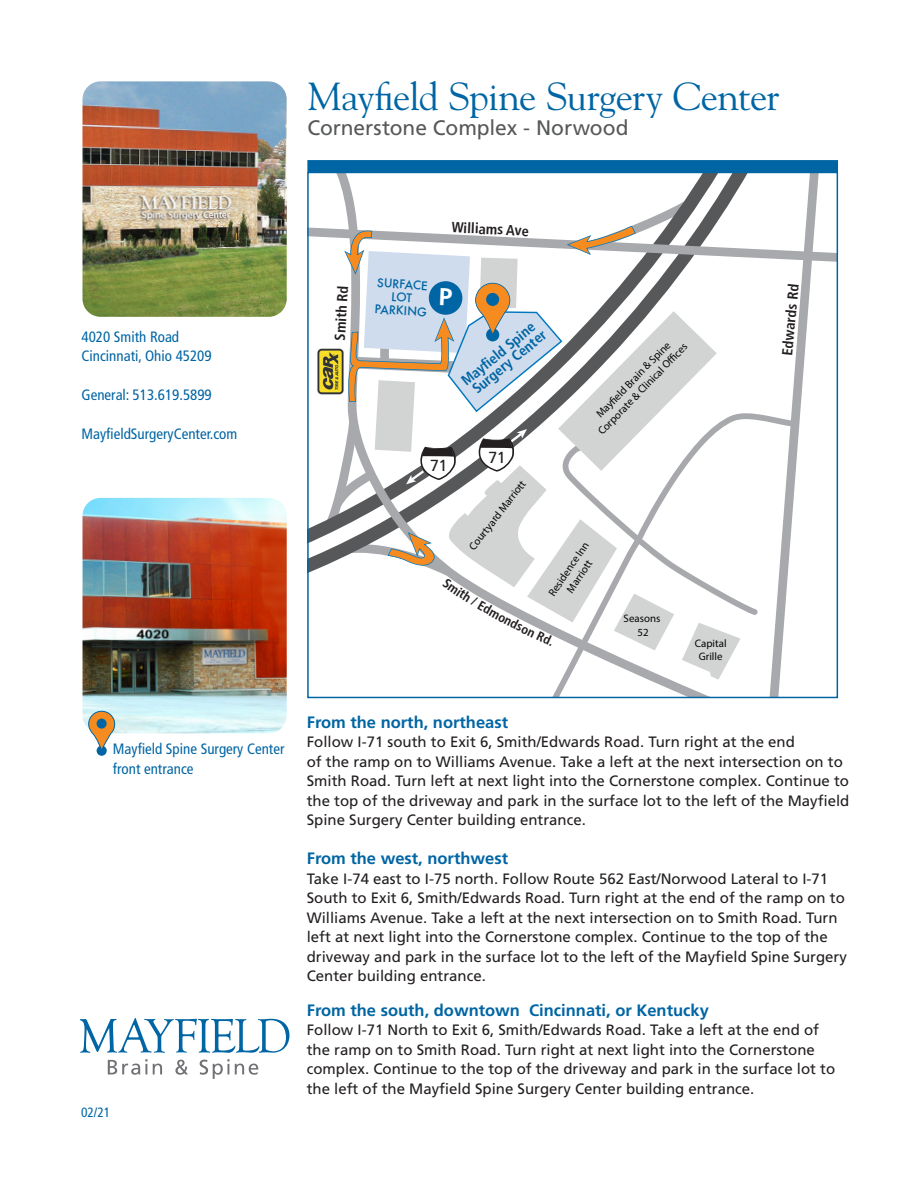
<style>
.page{position:relative;width:918px;height:1188px;background:#fff}
.page>*{position:absolute;margin:0;border:0;box-sizing:border-box;transform-origin:0 0}
.t1{font:39px "Goudy Std";letter-spacing:-.02em;color:#0065a4}
.Subtitle{font:21px "Frutiger LT Std";letter-spacing:-.005em;color:#57585a}
.t2{font:700 16.5px "Frutiger LT Std";color:#0065a4}
.t3{font:16.05px "Frutiger LT Std";color:#231f20}
.Body_Text{font:15px/19.5px "Frutiger LT Std";color:#231f20}
.Sidebar_location{font:condensed 15px/19.5px "Frutiger LT Std";color:#0065a4}
.t4{font:700 condensed 14.55px "Frutiger LT Std";color:#231f20}
.t5{font:700 condensed 14.55px/13px "Frutiger LT Std";color:#0065a4}
.Date_Printed{font:condensed 13.5px "Frutiger LT Std";color:#0065a4}
.t6{font:500 11.7px/13px "Futura";color:#0065a4;text-align:center}
.t7{font:10.95px/13px "Myriad Pro";color:#050504;text-align:center}
</style>
<div class="page">
<svg style="left:81px;top:1018px;width:208px;height:35px"></svg>
<svg style="left:108px;top:1059px;width:54px;height:16px"></svg>
<svg style="left:175px;top:1060px;width:13px;height:15px"></svg>
<svg style="left:200px;top:1059px;width:58px;height:20px"></svg>
<div style="left:307px;top:160px;width:531px;height:12px;background:#0065a4"></div>
<img style="left:82px;top:81px;width:205px;height:236px">
<img style="left:82px;top:498px;width:205px;height:235px">
<svg style="left:88px;top:710px;width:28px;height:46px"></svg>
<div style="left:97px;top:719px;width:10px;height:10px;background:#0065a4;border-radius:50%"></div>
<svg style="left:308px;top:172px;width:529px;height:525px"></svg>
<p class="t1" style="left:307px;top:72px;width:474px">Mayfield Spine Surgery Center</p>
<p class="Subtitle" style="left:307px;top:116px;width:323px">Cornerstone Complex - Norwood</p>
<p class="Sidebar_location" style="left:82px;top:327px;width:99px">4020 Smith Road</p>
<p class="Sidebar_location" style="left:82px;top:346px;width:132px">Cincinnati, Ohio 45209</p>
<p class="Sidebar_location" style="left:82px;top:385px;width:132px">General: 513.619.5899</p>
<p class="Sidebar_location" style="left:82px;top:424px;width:157px">MayfieldSurgeryCenter.com</p>
<p class="Sidebar_location" style="left:113px;top:739px;width:173px">Mayfield Spine Surgery Center front entrance</p>
<p class="Date_Printed" style="left:81px;top:1105px;width:31px">02/21</p>
<p class="t4" style="left:331px;top:340px;width:56px;rotate:-87deg">Smith Rd</p>
<p class="t6" style="left:377px;top:276px;width:54px;rotate:3deg">SURFACE<br>LOT<br>PARKING</p>
<p class="t4" style="left:452px;top:218px;width:79px;rotate:3deg">Williams Ave</p>
<p class="t5" style="left:459px;top:377px;width:96px;rotate:-39deg">Mayfi eld Spine<br>Surgery Center</p>
<p class="t3" style="left:430px;top:456px;width:19px">71</p>
<p class="t3" style="left:488px;top:448px;width:19px">71</p>
<p class="t7" style="left:586px;top:419px;width:125px;rotate:-46deg">May eld Brain &amp; Spine<br>Corporate &amp; Clinical O ces</p>
<p class="t7" style="left:466px;top:544px;width:86px;rotate:-52deg">Courtyard Marriott</p>
<p class="t7" style="left:546px;top:591px;width:65px;rotate:-56deg">Residence Inn<br>Marriott</p>
<p class="t7" style="left:624px;top:612px;width:38px">Seasons<br>52</p>
<p class="t7" style="left:695px;top:637px;width:33px">Capital<br>Grille</p>
<p class="t4" style="left:778px;top:355px;width:73px;rotate:-84deg">Edwards Rd</p>
<p class="t2" style="left:307px;top:712px;width:203px">From the north, northeast</p>
<p class="Body_Text" style="left:307px;top:732px;width:490px">Follow I-71 south to Exit 6, Smith/Edwards Road. Turn right at the end</p>
<p class="Body_Text" style="left:307px;top:752px;width:538px">of the ramp on to Williams Avenue. Take a left at the next intersection on to</p>
<p class="Body_Text" style="left:307px;top:771px;width:544px">Smith Road. Turn left at next light into the Cornerstone complex. Continue to</p>
<p class="Body_Text" style="left:307px;top:791px;width:544px">the top of the driveway and park in the surface lot to the left of the Mayfield</p>
<p class="Body_Text" style="left:307px;top:810px;width:281px">Spine Surgery Center building entrance.</p>
<p class="t2" style="left:307px;top:849px;width:203px">From the west, northwest</p>
<p class="Body_Text" style="left:307px;top:869px;width:542px">Take I-74 east to I-75 north. Follow Route 562 East/Norwood Lateral to I-71<br>South to Exit 6, Smith/Edwards Road. Turn right at the end of the ramp on to Williams Avenue. Take a left at the next intersection on to Smith Road. Turn left at next light into the Cornerstone complex. Continue to the top of the driveway and park in the surface lot to the left of the Mayfield Spine Surgery Center building entrance.</p>
<p class="t2" style="left:307px;top:1000px;width:404px">From the south, downtown Cincinnati, or Kentucky</p>
<p class="Body_Text" style="left:307px;top:1020px;width:514px">Follow I-71 North to Exit 6, Smith/Edwards Road. Take a left at the end of</p>
<p class="Body_Text" style="left:307px;top:1040px;width:530px">the ramp on to Smith Road. Turn right at next light into the Cornerstone complex. Continue to the top of the driveway and park in the surface lot to the left of the Mayfield Spine Surgery Center building entrance.</p>
</div>
